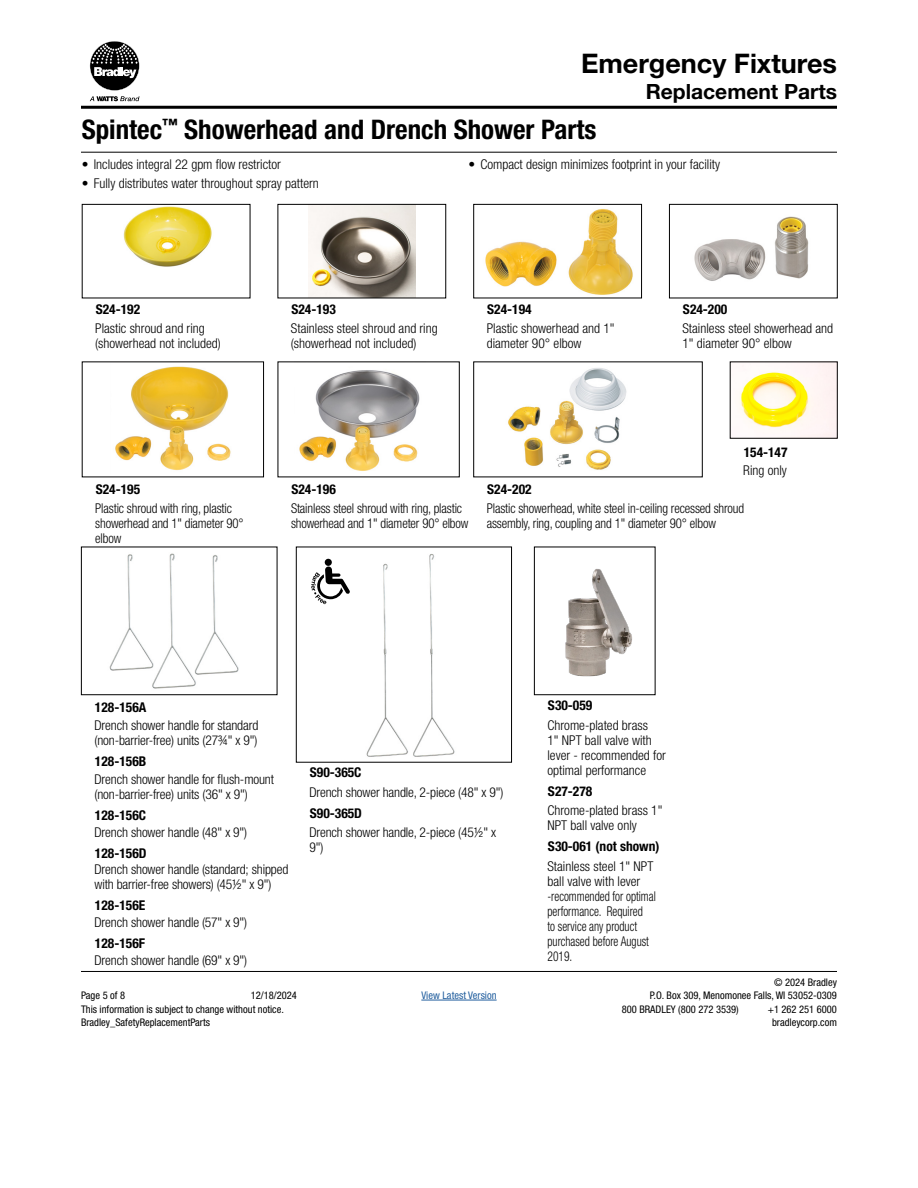
<style>
.page{position:relative;width:918px;height:1188px;background:#fff}
.page>*{position:absolute;margin:0;border:0;box-sizing:border-box;transform-origin:0 0}
.t1{font:700 condensed 27px "Helvetica Neue LT Std";color:#000}
.t2{font:700 27px "Helvetica Neue LT Std";color:#000}
.t3{font:700 21px "Helvetica Neue LT Std";color:#000}
.t4{font:300 condensed 13.5px/15px "Helvetica Neue LT Std";color:#000}
.t5{font:300 condensed 13.5px/15px "Helvetica Neue LT Std";color:#000;scale:.95 1}
.t6{font:700 condensed 13.5px "Helvetica Neue LT Std";color:#000}
.t7{font:condensed 10.5px/13.5px "Helvetica Neue LT Std";color:#000;text-align:center}
.t8{font:condensed 10.5px "Helvetica Neue LT Std";color:#215e9e}
</style>
<div class="page">
<hr style="left:81px;top:106px;width:756px;height:3px;background:#000">
<svg style="left:90px;top:41px;width:50px;height:60px"></svg>
<hr style="left:421px;top:1000px;width:76px;height:1px;background:#215e9e">
<div style="left:669px;top:204px;width:169px;height:94px;border:1px solid #000"></div>
<img style="left:109px;top:553px;width:130px;height:136px">
<div style="left:81px;top:547px;width:196px;height:148px;border:1px solid #000"></div>
<img style="left:366px;top:554px;width:89px;height:203px">
<div style="left:296px;top:547px;width:216px;height:216px;border:1px solid #000"></div>
<img style="left:694px;top:216px;width:115px;height:65px">
<img style="left:738px;top:363px;width:98px;height:74px">
<div style="left:730px;top:361px;width:108px;height:78px;border:1px solid #000"></div>
<img style="left:485px;top:209px;width:148px;height:86px">
<div style="left:473px;top:204px;width:169px;height:94px;border:1px solid #000"></div>
<img style="left:123px;top:206px;width:89px;height:61px">
<div style="left:82px;top:204px;width:168px;height:94px;border:1px solid #000"></div>
<img style="left:115px;top:366px;width:116px;height:105px">
<img style="left:299px;top:370px;width:121px;height:101px">
<img style="left:308px;top:206px;width:107px;height:90px">
<div style="left:277px;top:204px;width:169px;height:94px;border:1px solid #000"></div>
<img style="left:508px;top:368px;width:119px;height:102px">
<div style="left:473px;top:361px;width:230px;height:116px;border:1px solid #000"></div>
<hr style="left:81px;top:152px;width:756px;height:1px;background:#000">
<hr style="left:81px;top:971px;width:756px;height:1px;background:#000">
<div style="left:325px;top:559px;width:7px;height:7px;background:#000;border-radius:50%"></div>
<svg style="left:311px;top:566px;width:39px;height:38px"></svg>
<img style="left:565px;top:569px;width:67px;height:108px">
<div style="left:534px;top:547px;width:122px;height:148px;border:1px solid #000"></div>
<h1 class="t2" style="left:581px;top:47px;width:257px">Emergency Fixtures</h1>
<h2 class="t3" style="left:646px;top:78px;width:193px">Replacement Parts</h2>
<h1 class="t1" style="left:82px;top:113px;width:516px">Spintec<sup>™</sup> Showerhead and Drench Shower Parts</h1>
<p class="t4" style="left:82px;top:157px;width:201px">• Includes integral 22 gpm flow restrictor</p>
<p class="t4" style="left:82px;top:176px;width:239px">• Fully distributes water throughout spray pattern</p>
<p class="t4" style="left:468px;top:157px;width:253px">• Compact design minimizes footprint in your facility</p>
<p class="t6" style="left:96px;top:301px;width:46px">S24-192</p>
<p class="t4" style="left:95px;top:320px;width:127px">Plastic shroud and ring (showerhead not included)</p>
<p class="t6" style="left:291px;top:301px;width:46px">S24-193</p>
<p class="t4" style="left:291px;top:320px;width:148px">Stainless steel shroud and ring (showerhead not included)</p>
<p class="t6" style="left:487px;top:301px;width:46px">S24-194</p>
<p class="t4" style="left:487px;top:320px;width:129px">Plastic showerhead and 1" diameter 90° elbow</p>
<p class="t6" style="left:683px;top:301px;width:46px">S24-200</p>
<p class="t4" style="left:682px;top:320px;width:152px">Stainless steel showerhead and<br>1" diameter 90° elbow</p>
<p class="t6" style="left:744px;top:444px;width:45px">154-147</p>
<p class="t4" style="left:743px;top:463px;width:45px">Ring only</p>
<p class="t6" style="left:96px;top:481px;width:46px">S24-195</p>
<p class="t5" style="left:95px;top:500px;width:158px">Plastic shroud with ring, plastic showerhead and 1" diameter 90° elbow</p>
<p class="t6" style="left:291px;top:481px;width:46px">S24-196</p>
<p class="t5" style="left:291px;top:500px;width:188px">Stainless steel shroud with ring, plastic showerhead and 1" diameter 90° elbow</p>
<p class="t6" style="left:487px;top:481px;width:46px">S24-202</p>
<p class="t5" style="left:487px;top:500px;width:273px">Plastic showerhead, white steel in-ceiling recessed shroud assembly, ring, coupling and 1" diameter 90° elbow</p>
<p class="t6" style="left:95px;top:699px;width:53px">128-156A</p>
<p class="t4" style="left:94px;top:717px;width:165px">Drench shower handle for standard (non‑barrier-free) units (27¾" x 9")</p>
<p class="t6" style="left:95px;top:753px;width:53px">128-156B</p>
<p class="t4" style="left:94px;top:771px;width:181px">Drench shower handle for flush-mount (non-barrier-free) units (36" x 9")</p>
<p class="t6" style="left:95px;top:807px;width:53px">128-156C</p>
<p class="t4" style="left:94px;top:824px;width:154px">Drench shower handle (48" x 9")</p>
<p class="t6" style="left:95px;top:845px;width:53px">128-156D</p>
<p class="t4" style="left:94px;top:862px;width:195px">Drench shower handle (standard; shipped with barrier-free showers) (45½" x 9")</p>
<p class="t6" style="left:95px;top:897px;width:52px">128-156E</p>
<p class="t4" style="left:94px;top:915px;width:154px">Drench shower handle (57" x 9")</p>
<p class="t6" style="left:95px;top:935px;width:52px">128-156F</p>
<p class="t4" style="left:94px;top:952px;width:154px">Drench shower handle (69" x 9")</p>
<p class="t6" style="left:310px;top:764px;width:53px">S90-365C</p>
<p class="t4" style="left:309px;top:784px;width:195px">Drench shower handle, 2-piece (48" x 9")</p>
<p class="t6" style="left:310px;top:805px;width:54px">S90-365D</p>
<p class="t4" style="left:309px;top:825px;width:188px">Drench shower handle, 2-piece (45½" x<br>9")</p>
<p class="t7" style="left:81px;top:988px;width:217px;text-align:left;text-indent:170px">12/18/2024<br>This information is subject to change without notice.<br>Bradley_SafetyReplacementParts</p>
<p class="t8" style="left:421px;top:989px;width:77px">View Latest Version</p>
<p class="t7" style="left:81px;top:988px;width:46px">Page 5 of 8</p>
<p class="t6" style="left:548px;top:697px;width:46px">S30-059</p>
<p class="t4" style="left:547px;top:717px;width:120px">Chrome-plated brass<br>1" NPT ball valve with lever - recommended for optimal performance</p>
<p class="t6" style="left:548px;top:783px;width:46px">S27-278</p>
<p class="t4" style="left:547px;top:803px;width:116px">Chrome-plated brass 1"<br>NPT ball valve only</p>
<p class="t6" style="left:548px;top:838px;width:113px">S30-061 (not shown)</p>
<p class="t4" style="left:547px;top:859px;width:110px">Stainless steel 1" NPT ball valve with lever -recommended for optimal performance. Required<br>to service any product purchased before August<br>2019.</p>
<p class="t7" style="left:774px;top:975px;width:64px">© 2024 Bradley</p>
<p class="t7" style="left:650px;top:988px;width:189px">P.O. Box 309, Menomonee Falls, WI 53052-0309</p>
<p class="t7" style="left:622px;top:1002px;width:119px">800 BRADLEY (800 272 3539)</p>
<p class="t7" style="left:768px;top:1002px;width:71px">+1 262 251 6000 bradleycorp.com</p>
</div>
